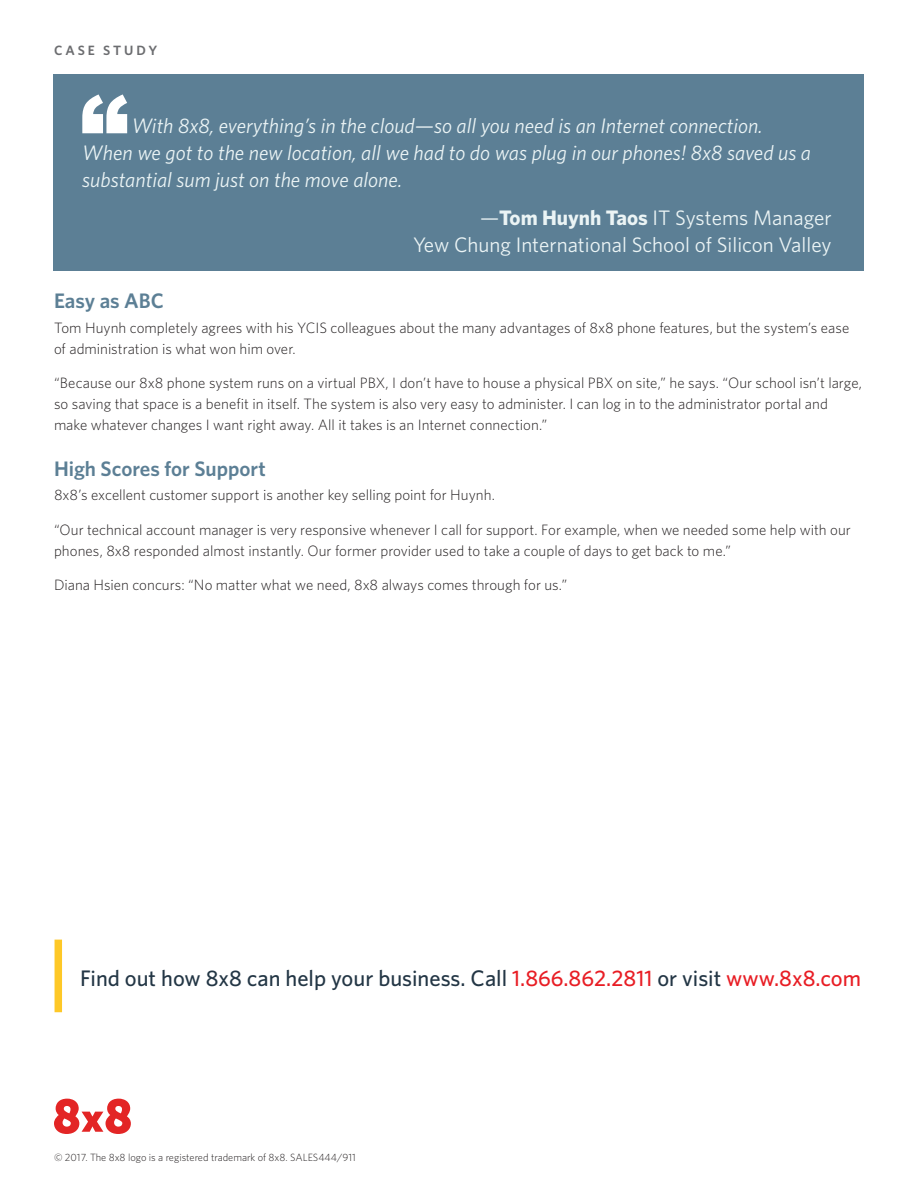
<style>
.page{position:relative;width:918px;height:1188px;background:#fff}
.page>*{position:absolute;margin:0;border:0;box-sizing:border-box;transform-origin:0 0}
.t1{font:500 22.5px "Whitney";color:#233645}
.t2{font:italic 21px/27px "Whitney";color:#ebf4f5}
.t3{font:21px/27px "Whitney";color:#ebf4f5;text-align:right}
.t4{font:600 21px "Whitney";color:#5c7f95}
.t5{font:300 15px/21px "Whitney";color:#231f20}
.t6{font:600 13.5px "Whitney";letter-spacing:.22em;color:#6c6d70}
.t7{font:300 10.5px "Whitney";color:#231f20}
.s1{font-weight:700}
.s2{color:#e81d24}
</style>
<div class="page">
<svg style="left:54px;top:1099px;width:77px;height:35px"></svg>
<div style="left:55px;top:940px;width:7px;height:72px;background:#fec827"></div>
<div style="left:54px;top:74px;width:810px;height:197px;background:#5c7f95"></div>
<svg style="left:82px;top:94px;width:45px;height:39px"></svg>
<p class="t6" style="left:54px;top:41px;width:105px">CASE STUDY</p>
<h2 class="t2" style="left:82px;top:112px;width:730px;text-indent:49px">With 8x8, everything’s in the cloud—so all you need is an Internet connection.<br>When we got to the new location, all we had to do was plug in our phones! 8x8 saved us a substantial sum just on the move alone.</h2>
<h2 class="t3" style="left:413px;top:203px;width:420px">—<span class="s1">Tom Huynh Taos</span> IT Systems Manager<br>Yew Chung International School of Silicon Valley</h2>
<h2 class="t4" style="left:54px;top:287px;width:111px">Easy as ABC</h2>
<p class="t5" style="left:54px;top:316px;width:797px">Tom Huynh completely agrees with his YCIS colleagues about the many advantages of 8x8 phone features, but the system’s ease of administration is what won him over.</p>
<p class="t5" style="left:54px;top:372px;width:810px">“Because our 8x8 phone system runs on a virtual PBX, I don’t have to house a physical PBX on site,” he says. “Our school isn’t large, so saving that space is a benefit in itself. The system is also very easy to administer. I can log in to the administrator portal and make whatever changes I want right away. All it takes is an Internet connection.”</p>
<h2 class="t4" style="left:54px;top:454px;width:213px">High Scores for Support</h2>
<p class="t5" style="left:54px;top:484px;width:442px">8x8’s excellent customer support is another key selling point for Huynh.</p>
<p class="t5" style="left:54px;top:518px;width:798px">“Our technical account manager is very responsive whenever I call for support. For example, when we needed some help with our phones, 8x8 responded almost instantly. Our former provider used to take a couple of days to get back to me.”</p>
<p class="t5" style="left:54px;top:574px;width:515px">Diana Hsien concurs: “No matter what we need, 8x8 always comes through for us.”</p>
<h1 class="t1" style="left:80px;top:963px;width:782px">Find out how 8x8 can help your business. Call <span class="s2">1.866.862.2811</span> or visit <span class="s2">www.8x8.com</span></h1>
<p class="t7" style="left:54px;top:1150px;width:303px">© 2017. The 8x8 logo is a registered trademark of 8x8. SALES444/911</p>
</div>
